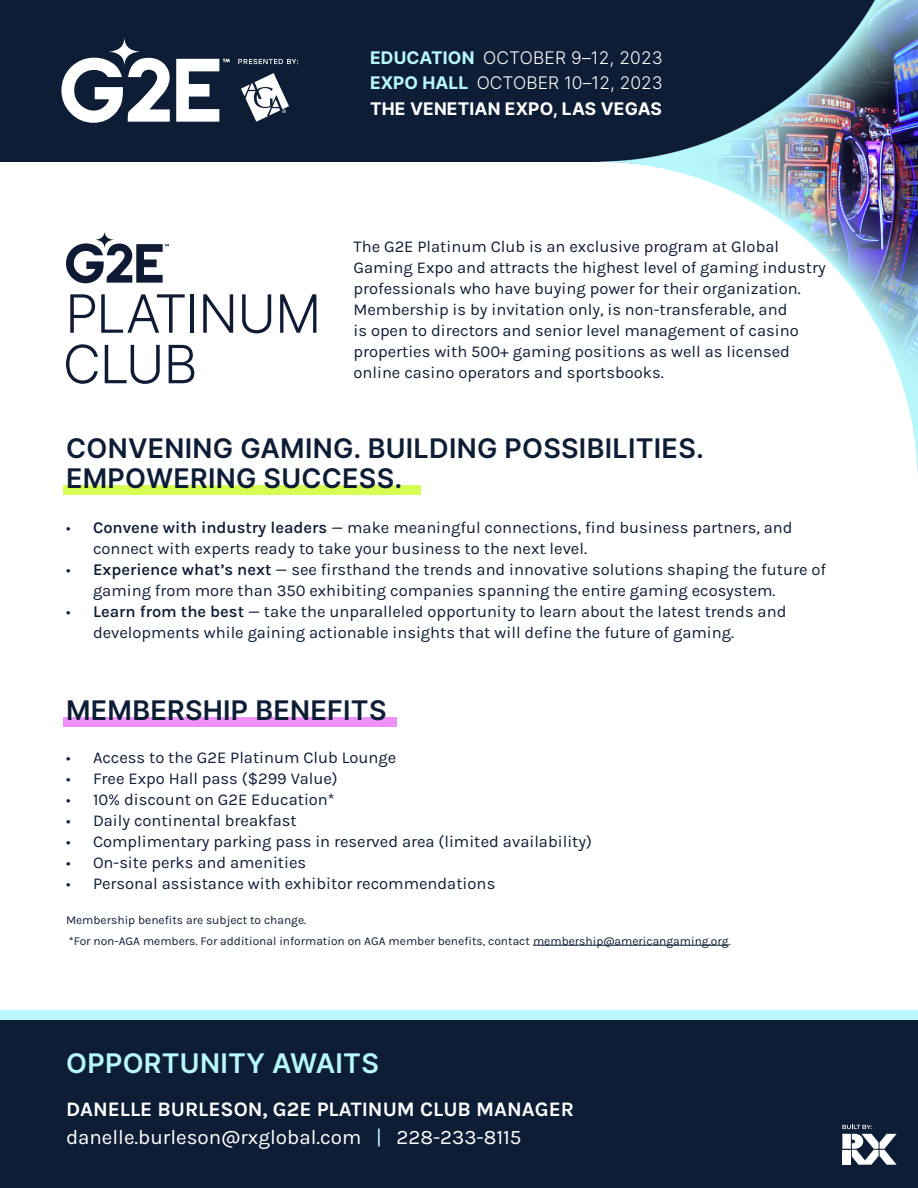
<style>
.page{position:relative;width:918px;height:1188px;background:#fff}
.page>*{position:absolute;margin:0;border:0;box-sizing:border-box;transform-origin:0 0}
.t1{font:600 27px "Inter";letter-spacing:.01em;color:#0e1d36}
.t2{font:600 27px "Inter";letter-spacing:.01em;color:#b7f8fc}
.t3{font:20.55px "Karla";color:#fff}
.t4{font:700 20.55px "Karla";color:#fff}
.t5{font:300 17.4px "Inter";letter-spacing:.005em;color:#fff}
.t6{font:700 17.4px "Inter";letter-spacing:.01em;color:#fff}
.Bullets{font:16.5px/21px "Karla";color:#0e1d36}
.Bullets-2{font:12px "Karla";color:#0e1d36}
.s1{font-weight:700;color:#b7f8fc}
.s2{font-weight:600}
.s3{color:#b7f8fc}
</style>
<div class="page">
<div style="left:0;top:0;width:918px;height:162px;background:#0e1d36"></div>
<div style="left:63px;top:717px;width:333px;height:10px;background:#f191fd"></div>
<div style="left:63px;top:485px;width:358px;height:10px;background:#d8fd55"></div>
<div style="left:0;top:1020px;width:918px;height:168px;background:#0e1d36"></div>
<svg style="left:842px;top:1125px;width:55px;height:40px"></svg>
<hr style="left:533px;top:945px;width:195px;height:1px;background:#0e1d36">
<img style="left:599px;top:0;width:319px;height:475px">
<svg style="left:238px;top:59px;width:60px;height:5px"></svg>
<svg style="left:241px;top:73px;width:48px;height:49px"></svg>
<svg style="left:61px;top:37px;width:109px;height:86px"></svg>
<svg style="left:176px;top:59px;width:54px;height:63px"></svg>
<svg style="left:66px;top:231px;width:103px;height:52px"></svg>
<svg style="left:70px;top:294px;width:25px;height:39px"></svg>
<svg style="left:101px;top:294px;width:84px;height:39px"></svg>
<hr style="left:191px;top:294px;width:3px;height:39px;background:#0f1b34">
<svg style="left:203px;top:294px;width:30px;height:39px"></svg>
<svg style="left:242px;top:294px;width:29px;height:39px"></svg>
<svg style="left:280px;top:294px;width:36px;height:39px"></svg>
<svg style="left:66px;top:344px;width:32px;height:40px"></svg>
<svg style="left:105px;top:345px;width:55px;height:39px"></svg>
<svg style="left:169px;top:345px;width:25px;height:38px"></svg>
<div style="left:0;top:1010px;width:918px;height:10px;background:#b7f8fc"></div>
<p class="t5" style="left:370px;top:45px;width:294px"><span class="s1">EDUCATION</span> OCTOBER 9–12, 2023</p>
<p class="t5" style="left:370px;top:70px;width:294px"><span class="s1">EXPO HALL</span> OCTOBER 10–12, 2023</p>
<p class="t6" style="left:370px;top:97px;width:293px">THE VENETIAN EXPO, LAS VEGAS</p>
<p class="Bullets" style="left:354px;top:235px;width:474px">The G2E Platinum Club is an exclusive program at Global Gaming Expo and attracts the highest level of gaming industry professionals who have buying power for their organization.<br>Membership is by invitation only, is non-transferable, and<br>is open to directors and senior level management of casino properties with 500+ gaming positions as well as licensed online casino operators and sportsbooks.</p>
<p class="t1" style="left:66px;top:429px;width:639px">CONVENING GAMING. BUILDING POSSIBILITIES.</p>
<p class="t1" style="left:66px;top:459px;width:338px">EMPOWERING SUCCESS.</p>
<p class="Bullets" style="left:93px;top:516px;width:701px;text-indent:-27px">• <span class="s2">Convene with industry leaders</span> — make meaningful connections, find business partners, and connect with experts ready to take your business to the next level.</p>
<p class="Bullets" style="left:93px;top:558px;width:735px;text-indent:-27px">• <span class="s2">Experience what’s next</span> — see firsthand the trends and innovative solutions shaping the future of gaming from more than 350 exhibiting companies spanning the entire gaming ecosystem.</p>
<p class="Bullets" style="left:93px;top:600px;width:695px;text-indent:-27px">• <span class="s2">Learn from the best</span> — take the unparalleled opportunity to learn about the latest trends and developments while gaining actionable insights that will define the future of gaming.</p>
<p class="t1" style="left:66px;top:690px;width:322px">MEMBERSHIP BENEFITS</p>
<p class="Bullets" style="left:66px;top:747px;width:332px">• Access to the G2E Platinum Club Lounge</p>
<p class="Bullets" style="left:66px;top:768px;width:273px">• Free Expo Hall pass ($299 Value)</p>
<p class="Bullets" style="left:66px;top:789px;width:270px">• 10% discount on G2E Education*</p>
<p class="Bullets" style="left:66px;top:810px;width:232px">• Daily continental breakfast</p>
<p class="Bullets" style="left:66px;top:831px;width:528px">• Complimentary parking pass in reserved area (limited availability)</p>
<p class="Bullets" style="left:66px;top:852px;width:242px">• On-site perks and amenities</p>
<p class="Bullets" style="left:66px;top:873px;width:431px">• Personal assistance with exhibitor recommendations</p>
<p class="Bullets-2" style="left:66px;top:912px;width:242px">Membership benefits are subject to change.</p>
<p class="Bullets-2" style="left:69px;top:933px;width:663px">*For non-AGA members. For additional information on AGA member benefits, contact membership@americangaming.org.</p>
<p class="t2" style="left:66px;top:1043px;width:314px">OPPORTUNITY AWAITS</p>
<p class="t4" style="left:66px;top:1096px;width:509px">DANELLE BURLESON, G2E PLATINUM CLUB MANAGER</p>
<p class="t3" style="left:66px;top:1124px;width:457px">danelle.burleson@rxglobal.com <span class="s3">|</span> 228-233-8115</p>
</div>
